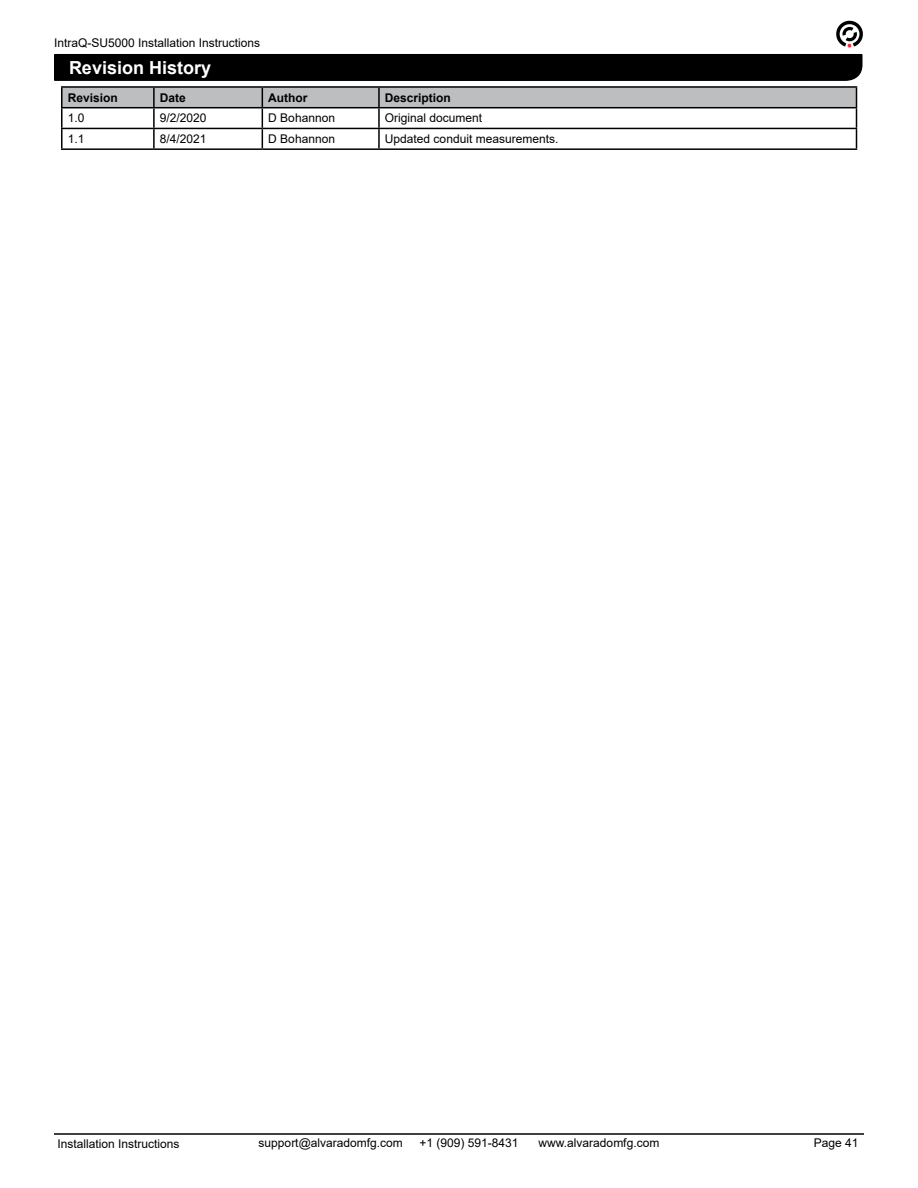
<style>
.page{position:relative;width:918px;height:1188px;background:#fff}
.page>*{position:absolute;margin:0;border:0;box-sizing:border-box;transform-origin:0 0}
.t1{font:700 18px "Arial";color:#fff}
.t2{font:12px "Arial";color:#000}
.t3{font:700 12px "Arial";color:#000}
</style>
<div class="page">
<hr style="left:54px;top:1133px;width:810px;height:2px;background:#000">
<hr style="left:61px;top:148px;width:93px;height:2px;background:#000">
<hr style="left:154px;top:148px;width:108px;height:2px;background:#000">
<hr style="left:262px;top:148px;width:117px;height:2px;background:#000">
<hr style="left:379px;top:148px;width:478px;height:2px;background:#000">
<svg style="left:54px;top:21px;width:809px;height:127px"></svg>
<hr style="left:61px;top:107px;width:93px;height:1px;background:#000">
<hr style="left:154px;top:107px;width:108px;height:1px;background:#000">
<hr style="left:262px;top:107px;width:117px;height:1px;background:#000">
<hr style="left:379px;top:107px;width:478px;height:1px;background:#000">
<p class="t2" style="left:54px;top:35px;width:208px">IntraQ-SU5000 Installation Instructions</p>
<h1 class="t1" style="left:69px;top:55px;width:144px">Revision History</h1>
<p class="t3" style="left:68px;top:89px;width:52px">Revision</p>
<p class="t3" style="left:160px;top:89px;width:28px">Date</p>
<p class="t3" style="left:268px;top:89px;width:41px">Author</p>
<p class="t3" style="left:385px;top:89px;width:68px">Description</p>
<p class="t2" style="left:68px;top:110px;width:18px">1.0</p>
<p class="t2" style="left:160px;top:110px;width:48px">9/2/2020</p>
<p class="t2" style="left:268px;top:110px;width:68px">D Bohannon</p>
<p class="t2" style="left:385px;top:110px;width:99px">Original document</p>
<p class="t2" style="left:68px;top:131px;width:18px">1.1</p>
<p class="t2" style="left:160px;top:131px;width:48px">8/4/2021</p>
<p class="t2" style="left:268px;top:131px;width:68px">D Bohannon</p>
<p class="t2" style="left:385px;top:131px;width:175px">Updated conduit measurements.</p>
<p class="t2" style="left:57px;top:1135px;width:124px">Installation Instructions</p>
<p class="t2" style="left:259px;top:1135px;width:146px">support@alvaradomfg.com</p>
<p class="t2" style="left:420px;top:1135px;width:101px">+1 (909) 591-8431</p>
<p class="t2" style="left:539px;top:1135px;width:122px">www.alvaradomfg.com</p>
<p class="t2" style="left:814px;top:1135px;width:46px">Page 41</p>
</div>
